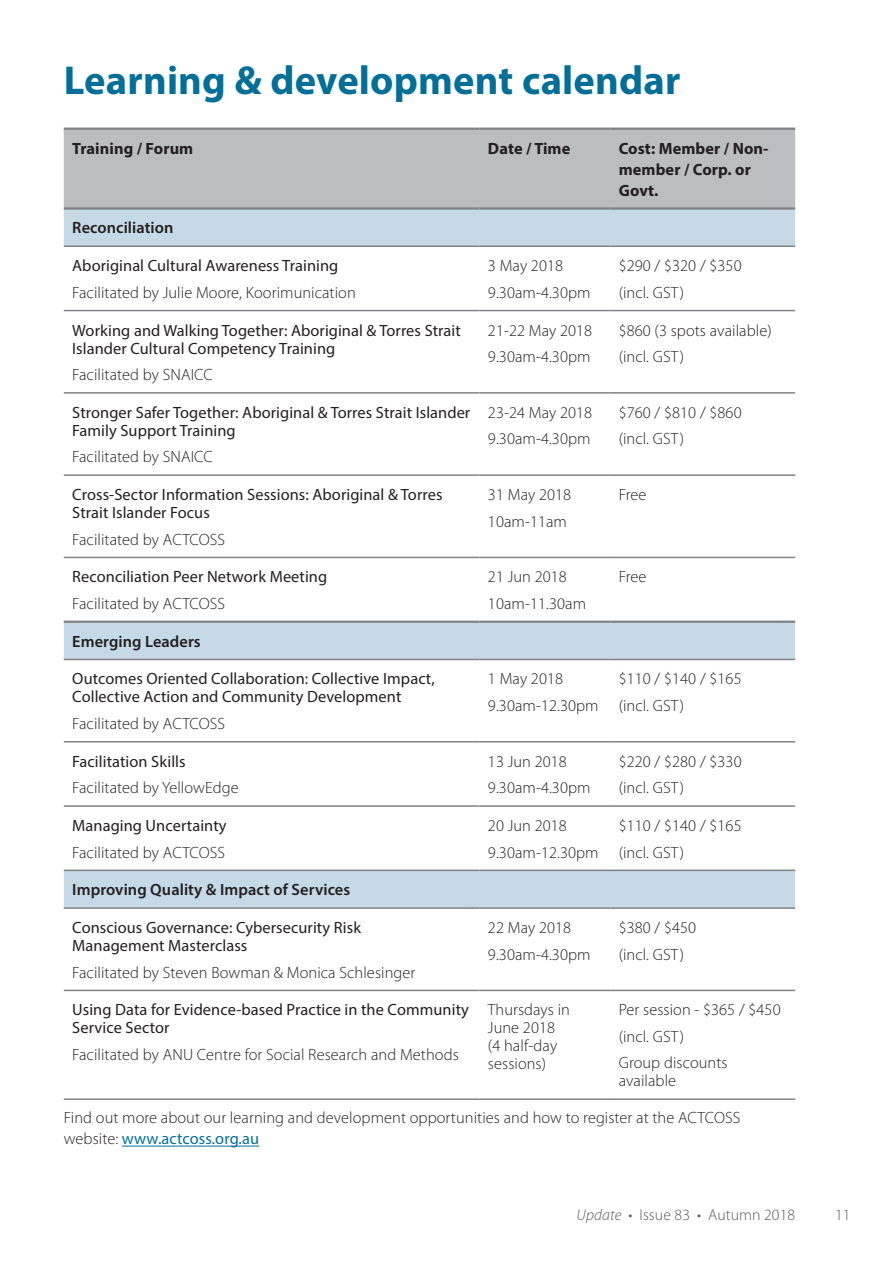
<style>
.page{position:relative;width:893px;height:1263px;background:#fff}
.page>*{position:absolute;margin:0;border:0;box-sizing:border-box;transform-origin:0 0}
.t1{font:700 40.5px "Myriad Pro";letter-spacing:.005em;color:#016f98}
.t2{font:300 16.35px/26.5px "Myriad Pro";letter-spacing:.005em;color:#231f20}
.t3{font:16.35px/18px "Myriad Pro";letter-spacing:.005em;color:#231f20}
.t4{font:600 16.35px "Myriad Pro";letter-spacing:.005em;color:#231f20}
.t5{font:700 16.35px/21px "Myriad Pro";letter-spacing:.005em;color:#231f20}
.t6{font:300 15.75px "Myriad Pro";letter-spacing:.005em;color:#57585a}
.s1{font-weight:400;color:#016f98}
.s2{font-style:italic}
</style>
<div class="page">
<hr style="left:122px;top:1146px;width:137px;height:1px;background:#016f98">
<div style="left:64px;top:130px;width:731px;height:77px;background:#bcbdc0"></div>
<svg style="left:64px;top:210px;width:731px;height:697px"></svg>
<hr style="left:64px;top:128px;width:415px;height:2px;background:#808285">
<hr style="left:479px;top:128px;width:131px;height:2px;background:#808285">
<hr style="left:610px;top:128px;width:185px;height:2px;background:#808285">
<hr style="left:64px;top:207px;width:415px;height:3px;background:#808285">
<hr style="left:479px;top:207px;width:131px;height:3px;background:#808285">
<hr style="left:610px;top:207px;width:185px;height:3px;background:#808285">
<hr style="left:64px;top:245px;width:415px;height:2px;background:#808285">
<hr style="left:479px;top:245px;width:131px;height:2px;background:#808285">
<hr style="left:610px;top:245px;width:185px;height:2px;background:#808285">
<hr style="left:64px;top:310px;width:415px;height:1px;background:#808285">
<hr style="left:479px;top:310px;width:131px;height:1px;background:#808285">
<hr style="left:610px;top:310px;width:185px;height:1px;background:#808285">
<hr style="left:64px;top:392px;width:415px;height:2px;background:#808285">
<hr style="left:479px;top:392px;width:131px;height:2px;background:#808285">
<hr style="left:610px;top:392px;width:185px;height:2px;background:#808285">
<hr style="left:64px;top:474px;width:415px;height:2px;background:#808285">
<hr style="left:479px;top:474px;width:131px;height:2px;background:#808285">
<hr style="left:610px;top:474px;width:185px;height:2px;background:#808285">
<hr style="left:64px;top:659px;width:415px;height:1px;background:#808285">
<hr style="left:479px;top:659px;width:131px;height:1px;background:#808285">
<hr style="left:610px;top:659px;width:185px;height:1px;background:#808285">
<hr style="left:64px;top:741px;width:415px;height:1px;background:#808285">
<hr style="left:479px;top:741px;width:131px;height:1px;background:#808285">
<hr style="left:610px;top:741px;width:185px;height:1px;background:#808285">
<hr style="left:64px;top:805px;width:415px;height:2px;background:#808285">
<hr style="left:479px;top:805px;width:131px;height:2px;background:#808285">
<hr style="left:610px;top:805px;width:185px;height:2px;background:#808285">
<hr style="left:64px;top:907px;width:415px;height:2px;background:#808285">
<hr style="left:479px;top:907px;width:131px;height:2px;background:#808285">
<hr style="left:610px;top:907px;width:185px;height:2px;background:#808285">
<hr style="left:64px;top:990px;width:415px;height:1px;background:#808285">
<hr style="left:479px;top:990px;width:131px;height:1px;background:#808285">
<hr style="left:610px;top:990px;width:185px;height:1px;background:#808285">
<hr style="left:64px;top:557px;width:415px;height:1px;background:#808285">
<hr style="left:479px;top:557px;width:131px;height:1px;background:#808285">
<hr style="left:610px;top:557px;width:185px;height:1px;background:#808285">
<hr style="left:64px;top:869px;width:415px;height:2px;background:#808285">
<hr style="left:479px;top:869px;width:131px;height:2px;background:#808285">
<hr style="left:610px;top:869px;width:185px;height:2px;background:#808285">
<hr style="left:64px;top:1098px;width:415px;height:2px;background:#808285">
<hr style="left:479px;top:1098px;width:131px;height:2px;background:#808285">
<hr style="left:610px;top:1098px;width:185px;height:2px;background:#808285">
<hr style="left:64px;top:620px;width:415px;height:3px;background:#808285">
<hr style="left:479px;top:620px;width:131px;height:3px;background:#808285">
<hr style="left:610px;top:620px;width:185px;height:3px;background:#808285">
<h1 class="t1" style="left:64px;top:54px;width:618px">Learning &amp; development calendar</h1>
<p class="t5" style="left:72px;top:137px;width:123px">Training / Forum</p>
<p class="t5" style="left:488px;top:137px;width:84px">Date / Time</p>
<p class="t5" style="left:619px;top:137px;width:151px">Cost: Member / Non&shy;member / Corp. or<br>Govt.</p>
<p class="t4" style="left:72px;top:218px;width:103px">Reconciliation</p>
<p class="t3" style="left:72px;top:256px;width:268px">Aboriginal Cultural Awareness Training</p>
<p class="t2" style="left:72px;top:279px;width:285px">Facilitated by Julie Moore, Koorimunication</p>
<p class="t2" style="left:488px;top:252px;width:104px">3 May 2018<br>9.30am-4.30pm</p>
<p class="t2" style="left:619px;top:252px;width:124px">$290 / $320 / $350 (incl. GST)</p>
<p class="t3" style="left:72px;top:321px;width:390px">Working and Walking Together: Aboriginal &amp; Torres Strait<br>Islander Cultural Competency Training</p>
<p class="t2" style="left:72px;top:361px;width:142px">Facilitated by SNAICC</p>
<p class="t3" style="left:72px;top:403px;width:400px">Stronger Safer Together: Aboriginal &amp; Torres Strait Islander<br>Family Support Training</p>
<p class="t2" style="left:72px;top:443px;width:142px">Facilitated by SNAICC</p>
<p class="t3" style="left:72px;top:485px;width:372px">Cross-Sector Information Sessions: Aboriginal &amp; Torres<br>Strait Islander Focus</p>
<p class="t2" style="left:72px;top:526px;width:154px">Facilitated by ACTCOSS</p>
<p class="t3" style="left:72px;top:568px;width:256px">Reconciliation Peer Network Meeting</p>
<p class="t2" style="left:72px;top:590px;width:154px">Facilitated by ACTCOSS</p>
<p class="t4" style="left:72px;top:631px;width:130px">Emerging Leaders</p>
<p class="t3" style="left:72px;top:670px;width:364px">Outcomes Oriented Collaboration: Collective Impact,<br>Collective Action and Community Development</p>
<p class="t2" style="left:72px;top:710px;width:154px">Facilitated by ACTCOSS</p>
<p class="t3" style="left:72px;top:752px;width:115px">Facilitation Skills</p>
<p class="t2" style="left:72px;top:774px;width:168px">Facilitated by YellowEdge</p>
<p class="t3" style="left:72px;top:816px;width:156px">Managing Uncertainty</p>
<p class="t2" style="left:72px;top:839px;width:154px">Facilitated by ACTCOSS</p>
<p class="t4" style="left:72px;top:879px;width:279px">Improving Quality &amp; Impact of Services</p>
<p class="t3" style="left:72px;top:918px;width:290px">Conscious Governance: Cybersecurity Risk<br>Management Masterclass</p>
<p class="t2" style="left:72px;top:959px;width:345px">Facilitated by Steven Bowman &amp; Monica Schlesinger</p>
<p class="t2" style="left:488px;top:317px;width:106px">21-22 May 2018<br>9.30am-4.30pm</p>
<p class="t2" style="left:619px;top:317px;width:155px">$860 (3 spots available) (incl. GST)</p>
<p class="t2" style="left:488px;top:399px;width:106px">23-24 May 2018<br>9.30am-4.30pm</p>
<p class="t2" style="left:619px;top:399px;width:124px">$760 / $810 / $860 (incl. GST)</p>
<p class="t2" style="left:488px;top:481px;width:85px">31 May 2018<br>10am-11am</p>
<p class="t2" style="left:619px;top:481px;width:29px">Free</p>
<p class="t2" style="left:488px;top:563px;width:100px">21 Jun 2018<br>10am-11.30am</p>
<p class="t2" style="left:619px;top:563px;width:29px">Free</p>
<p class="t2" style="left:488px;top:665px;width:112px">1 May 2018<br>9.30am-12.30pm</p>
<p class="t2" style="left:619px;top:665px;width:124px">$110 / $140 / $165 (incl. GST)</p>
<p class="t2" style="left:488px;top:748px;width:104px">13 Jun 2018<br>9.30am-4.30pm</p>
<p class="t2" style="left:619px;top:748px;width:124px">$220 / $280 / $330 (incl. GST)</p>
<p class="t2" style="left:488px;top:812px;width:112px">20 Jun 2018<br>9.30am-12.30pm</p>
<p class="t2" style="left:619px;top:812px;width:124px">$110 / $140 / $165 (incl. GST)</p>
<p class="t2" style="left:488px;top:914px;width:104px">22 May 2018<br>9.30am-4.30pm</p>
<p class="t2" style="left:619px;top:914px;width:79px">$380 / $450 (incl. GST)</p>
<p class="t2" style="left:488px;top:1001px;width:84px;line-height:18px">Thursdays in<br>June 2018 (4 half-day sessions)</p>
<p class="t2" style="left:619px;top:996px;width:163px">Per session - $365 / $450 (incl. GST)<br>Group discounts</p>
<p class="t2" style="left:619px;top:1067px;width:59px">available</p>
<p class="t2" style="left:64px;top:1107px;width:678px;line-height:21px">Find out more about our learning and development opportunities and how to register at the ACTCOSS website: <span class="s1">www.actcoss.org.au</span></p>
<p class="t3" style="left:72px;top:1000px;width:398px">Using Data for Evidence-based Practice in the Community<br>Service Sector</p>
<p class="t2" style="left:72px;top:1041px;width:388px">Facilitated by ANU Centre for Social Research and Methods</p>
<p class="t6" style="left:577px;top:1206px;width:220px"><span class="s2">Update</span> • Issue 83 • Autumn 2018</p>
<p class="t6" style="left:835px;top:1206px;width:17px">11</p>
</div>
